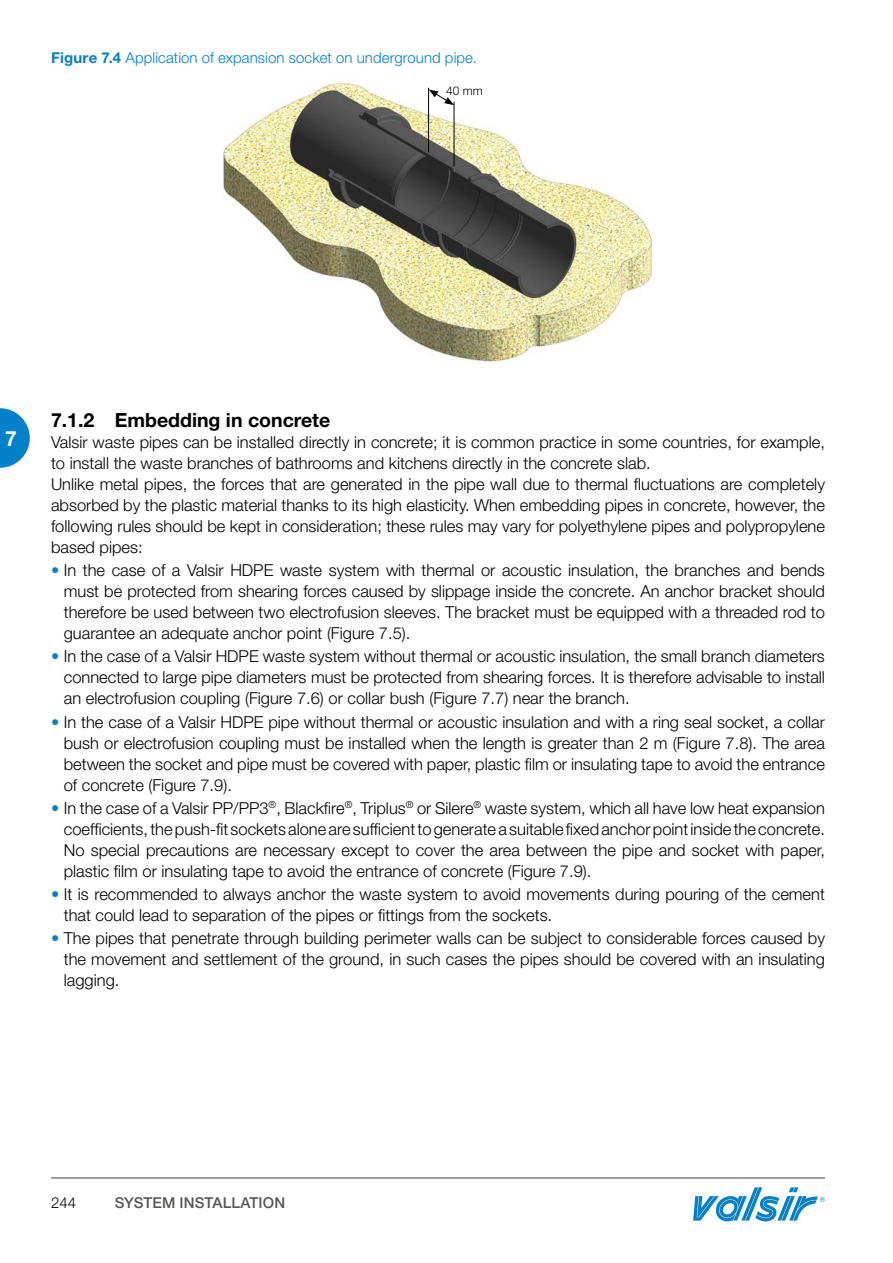
<style>
.page{position:relative;width:893px;height:1263px;background:#fff}
.page>*{position:absolute;margin:0;border:0;box-sizing:border-box;transform-origin:0 0}
.t1{font:700 21px "Helvetica Neue LT";color:#fff}
.t2{font:700 19.5px "Helvetica Neue LT";color:#000}
.t3{font:300 16.5px/21px "Helvetica Neue LT";color:#000;text-align:justify}
.t4{font:300 15px "Helvetica Neue LT";letter-spacing:.005em;color:#0081c9}
.t5{font:500 15px "Helvetica Neue LT";letter-spacing:.005em;color:#575756}
.t6{font:300 15px "Helvetica Neue LT";color:#000}
.t7{font:300 12px "Helvetica Neue LT";color:#000}
.s1{font-weight:700}
.s2{color:#0081c9}
</style>
<div class="page">
<hr style="left:51px;top:1177px;width:774px;height:1px;background:#575756">
<svg style="left:693px;top:1187px;width:132px;height:34px"></svg>
<svg style="left:0;top:408px;width:30px;height:60px"></svg>
<img style="left:222px;top:78px;width:431px;height:284px">
<hr style="left:428px;top:88px;width:1px;height:64px;background:#000">
<hr style="left:454px;top:102px;width:1px;height:64px;background:#000">
<svg style="left:429px;top:89px;width:25px;height:16px"></svg>
<p class="t4" style="left:51px;top:48px;width:427px"><span class="s1">Figure 7.4</span> Application of expansion socket on underground pipe.</p>
<p class="t7" style="left:446px;top:83px;width:38px">40 mm</p>
<p class="t1" style="left:5px;top:426px;width:13px">7</p>
<p class="t2" style="left:51px;top:408px;width:281px">7.1.2 Embedding in concrete</p>
<p class="t3" style="left:51px;top:431px;width:775px;text-align:left">Valsir waste pipes can be installed directly in concrete; it is common practice in some countries, for example, to install the waste branches of bathrooms and kitchens directly in the concrete slab.<br>Unlike metal pipes, the forces that are generated in the pipe wall due to thermal fluctuations are completely absorbed by the plastic material thanks to its high elasticity. When embedding pipes in concrete, however, the following rules should be kept in consideration; these rules may vary for polyethylene pipes and polypropylene based pipes:</p>
<p class="t3" style="left:64px;top:560px;width:763px;text-indent:-13px"><span class="s2">•</span> In the case of a Valsir HDPE waste system with thermal or acoustic insulation, the branches and bends must be protected from shearing forces caused by slippage inside the concrete. An anchor bracket should therefore be used between two electrofusion sleeves. The bracket must be equipped with a threaded rod to guarantee an adequate anchor point (Figure 7.5).</p>
<p class="t3" style="left:64px;top:646px;width:763px;text-indent:-13px"><span class="s2">•</span> In the case of a Valsir HDPE waste system without thermal or acoustic insulation, the small branch diameters connected to large pipe diameters must be protected from shearing forces. It is therefore advisable to install an electrofusion coupling (Figure 7.6) or collar bush (Figure 7.7) near the branch.</p>
<p class="t3" style="left:64px;top:711px;width:763px;text-indent:-13px"><span class="s2">•</span> In the case of a Valsir HDPE pipe without thermal or acoustic insulation and with a ring seal socket, a collar bush or electrofusion coupling must be installed when the length is greater than 2 m (Figure 7.8). The area between the socket and pipe must be covered with paper, plastic film or insulating tape to avoid the entrance of concrete (Figure 7.9).</p>
<p class="t3" style="left:64px;top:797px;width:763px;text-indent:-13px"><span class="s2">•</span> In the case of a Valsir PP/PP3<sup>®</sup>, Blackfire<sup>®</sup>, Triplus<sup>®</sup> or Silere<sup>®</sup> waste system, which all have low heat expansion coefficients, the push-fit sockets alone are sufficient to generate a suitable fixed anchor point inside the concrete.<br>No special precautions are necessary except to cover the area between the pipe and socket with paper, plastic film or insulating tape to avoid the entrance of concrete (Figure 7.9).</p>
<p class="t3" style="left:64px;top:883px;width:763px;text-indent:-13px"><span class="s2">•</span> It is recommended to always anchor the waste system to avoid movements during pouring of the cement that could lead to separation of the pipes or fittings from the sockets.</p>
<p class="t3" style="left:64px;top:927px;width:763px;text-indent:-13px"><span class="s2">•</span> The pipes that penetrate through building perimeter walls can be subject to considerable forces caused by the movement and settlement of the ground, in such cases the pipes should be covered with an insulating lagging.</p>
<p class="t6" style="left:51px;top:1193px;width:27px">244</p>
<p class="t5" style="left:115px;top:1193px;width:172px">SYSTEM INSTALLATION</p>
</div>
